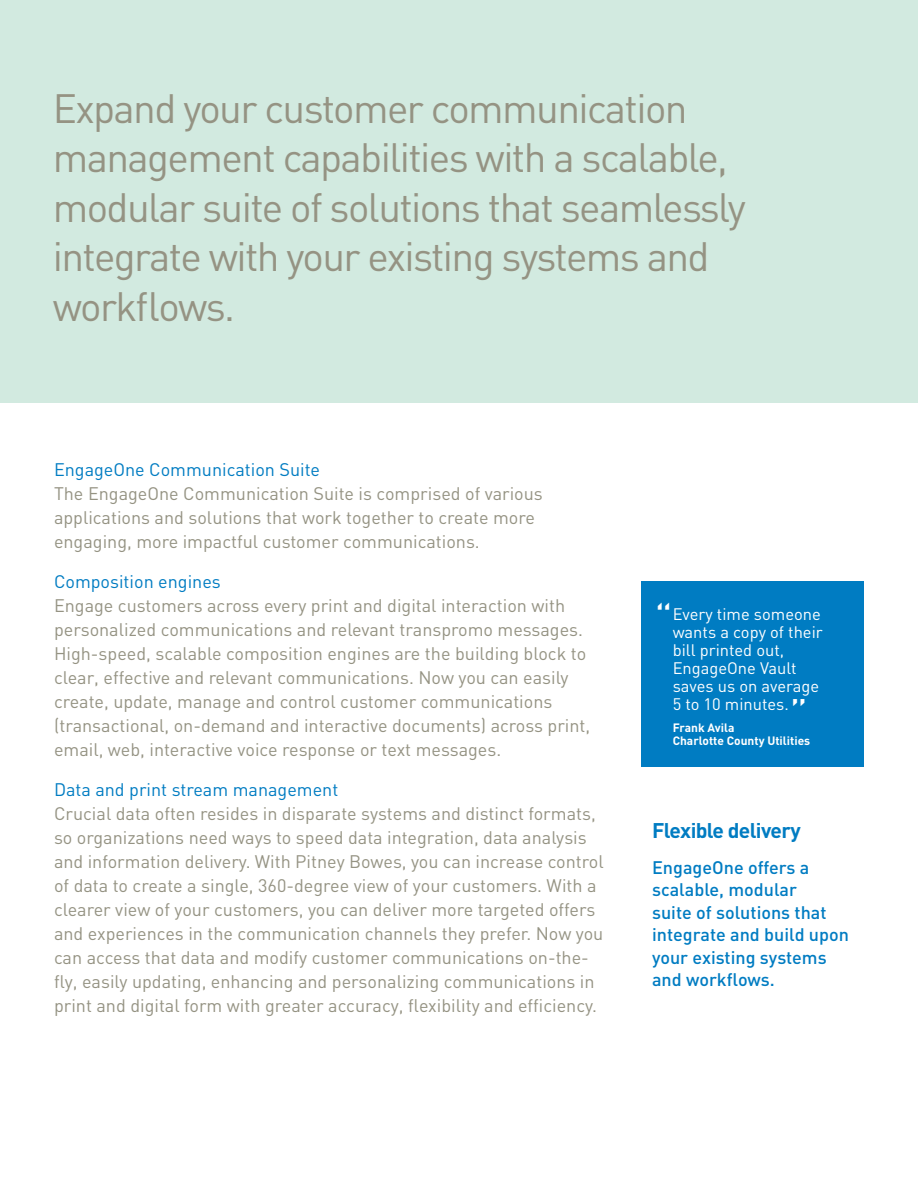
<style>
.page{position:relative;width:918px;height:1188px;background:#fff}
.page>*{position:absolute;margin:0;border:0;box-sizing:border-box;transform-origin:0 0}
.t1{font:43.5px "DIN";color:#fff}
.t2{font:40.5px/49.5px "DIN";letter-spacing:-.04em;color:#959383}
.t3{font:700 21px "DIN";letter-spacing:-.03em;color:#007cc2}
.t4{font:18px/24px "DIN";color:#959383}
.t5{font:500 18px/22.5px "DIN";color:#007cc2}
.t6{font:18px "DIN";color:#007cc2}
.t7{font:16.5px/18px "DIN";color:#fff}
.t8{font:700 12px/13.5px "DIN";color:#fff}
</style>
<div class="page">
<div style="left:0;top:0;width:918px;height:403px;background:#d2eae0"></div>
<div style="left:642px;top:582px;width:222px;height:185px;background:#007cc2"></div>
<h2 class="t2" style="left:53px;top:82px;width:695px">Expand your customer communication management capabilities with a scalable, modular suite of solutions that seamlessly integrate with your existing systems and workflows.</h2>
<p class="t6" style="left:54px;top:458px;width:268px">EngageOne Communication Suite</p>
<p class="t4" style="left:54px;top:481px;width:490px">The EngageOne Communication Suite is comprised of various applications and solutions that work together to create more engaging, more impactful customer communications.</p>
<p class="t6" style="left:54px;top:570px;width:168px">Composition engines</p>
<p class="t4" style="left:54px;top:593px;width:538px">Engage customers across every print and digital interaction with personalized communications and relevant transpromo messages.<br>High-speed, scalable composition engines are the building block to clear, effective and relevant communications. Now you can easily create, update, manage and control customer communications (transactional, on-demand and interactive documents) across print, email, web, interactive voice response or text messages.</p>
<p class="t6" style="left:54px;top:778px;width:286px">Data and print stream management</p>
<p class="t4" style="left:54px;top:801px;width:551px">Crucial data often resides in disparate systems and distinct formats, so organizations need ways to speed data integration, data analysis and information delivery. With Pitney Bowes, you can increase control of data to create a single, 360-degree view of your customers. With a clearer view of your customers, you can deliver more targeted offers and experiences in the communication channels they prefer. Now you can access that data and modify customer communications on-the&shy;fly, easily updating, enhancing and personalizing communications in print and digital form with greater accuracy, flexibility and efficiency.</p>
<h1 class="t1" style="left:654px;top:595px;width:20px">“</h1>
<p class="t7" style="left:673px;top:605px;width:152px">Every time someone wants a copy of their bill printed out,<br>EngageOne Vault saves us on average<br>5 to 10 minutes.</p>
<p class="t8" style="left:673px;top:720px;width:139px">Frank Avila<br>Charlotte County Utilities</p>
<h1 class="t1" style="left:790px;top:687px;width:20px">”</h1>
<p class="t3" style="left:652px;top:817px;width:150px">Flexible delivery</p>
<p class="t5" style="left:652px;top:855px;width:198px">EngageOne offers a scalable, modular<br>suite of solutions that integrate and build upon your existing systems and workflows.</p>
</div>
